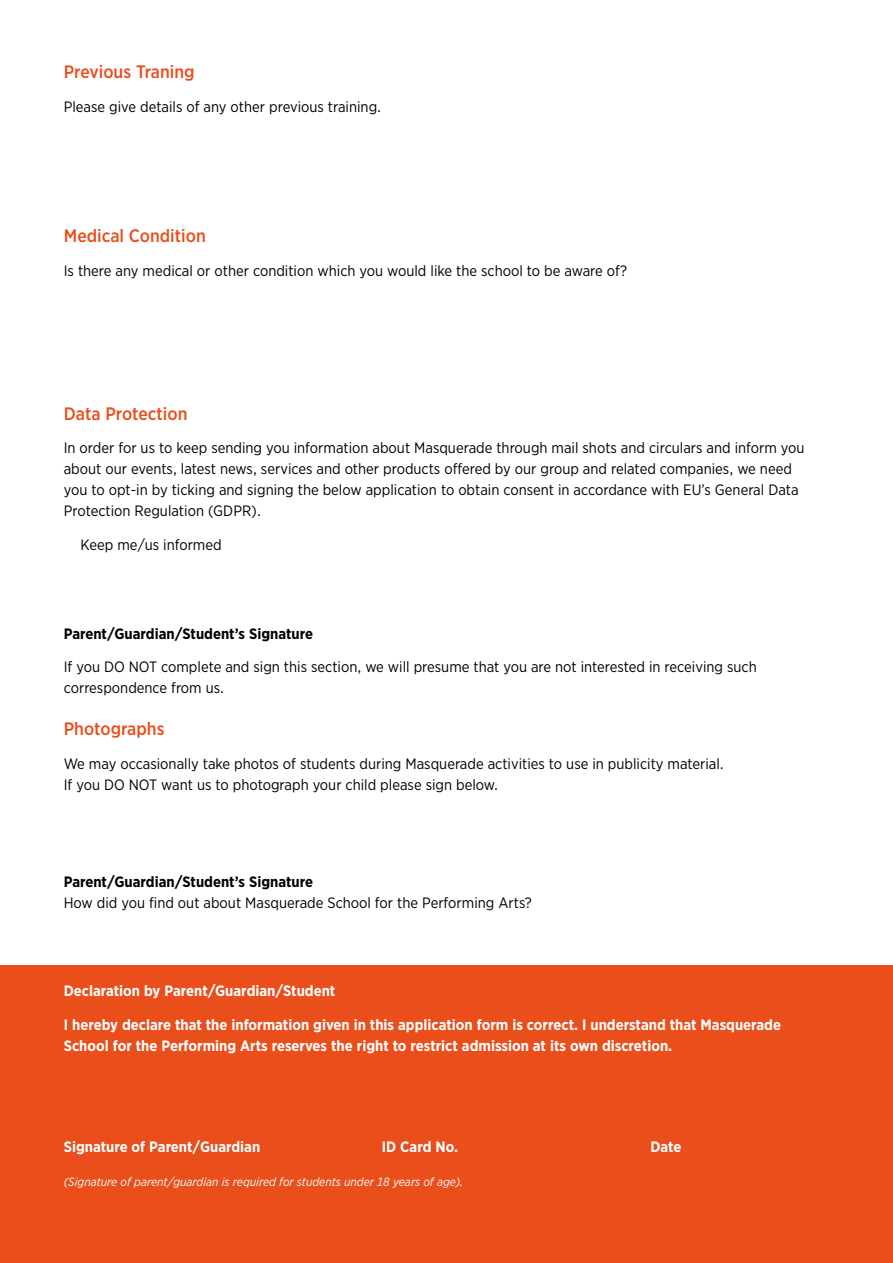
<style>
.page{position:relative;width:893px;height:1263px;background:#fff}
.page>*{position:absolute;margin:0;border:0;box-sizing:border-box;transform-origin:0 0}
.t1{font:500 18px "Gotham Narrow";color:#e94e1b}
.t2{font:15px/21px "Gotham Narrow";color:#000}
.t3{font:700 15px/21px "Gotham Narrow";color:#fff}
.t4{font:700 15px "Gotham Narrow";color:#000}
.t5{font:italic 12px "Gotham Narrow";color:#fff}
</style>
<div class="page">
<div style="left:0;top:965px;width:893px;height:298px;background:#e94e1b"></div>
<p class="t1" style="left:64px;top:60px;width:132px">Previous Traning</p>
<p class="t2" style="left:64px;top:96px;width:319px">Please give details of any other previous training.</p>
<p class="t1" style="left:64px;top:225px;width:144px">Medical Condition</p>
<p class="t2" style="left:64px;top:260px;width:565px">Is there any medical or other condition which you would like the school to be aware of?</p>
<p class="t1" style="left:64px;top:402px;width:125px">Data Protection</p>
<p class="t2" style="left:64px;top:437px;width:742px">In order for us to keep sending you information about Masquerade through mail shots and circulars and inform you about our events, latest news, services and other products offered by our group and related companies, we need you to opt-in by ticking and signing the below application to obtain consent in accordance with EU’s General Data Protection Regulation (GDPR).</p>
<p class="t2" style="left:81px;top:534px;width:143px">Keep me/us informed</p>
<p class="t4" style="left:64px;top:624px;width:251px">Parent/Guardian/Student’s Signature</p>
<p class="t2" style="left:64px;top:656px;width:694px">If you DO NOT complete and sign this section, we will presume that you are not interested in receiving such correspondence from us.</p>
<p class="t1" style="left:64px;top:718px;width:102px">Photographs</p>
<p class="t2" style="left:64px;top:753px;width:662px">We may occasionally take photos of students during Masquerade activities to use in publicity material.<br>If you DO NOT want us to photograph your child please sign below.</p>
<p class="t4" style="left:64px;top:872px;width:251px">Parent/Guardian/Student’s Signature</p>
<p class="t2" style="left:64px;top:892px;width:470px">How did you find out about Masquerade School for the Performing Arts?</p>
<p class="t3" style="left:64px;top:980px;width:273px">Declaration by Parent/Guardian/Student</p>
<p class="t3" style="left:64px;top:1014px;width:719px">I hereby declare that the information given in this application form is correct. I understand that Masquerade<br>School for the Performing Arts reserves the right to restrict admission at its own discretion.</p>
<p class="t3" style="left:64px;top:1136px;width:198px">Signature of Parent/Guardian</p>
<p class="t3" style="left:382px;top:1136px;width:78px">ID Card No.</p>
<p class="t3" style="left:650px;top:1136px;width:33px">Date</p>
<p class="t5" style="left:64px;top:1174px;width:401px">(Signature of parent/guardian is required for students under 18 years of age).</p>
</div>
